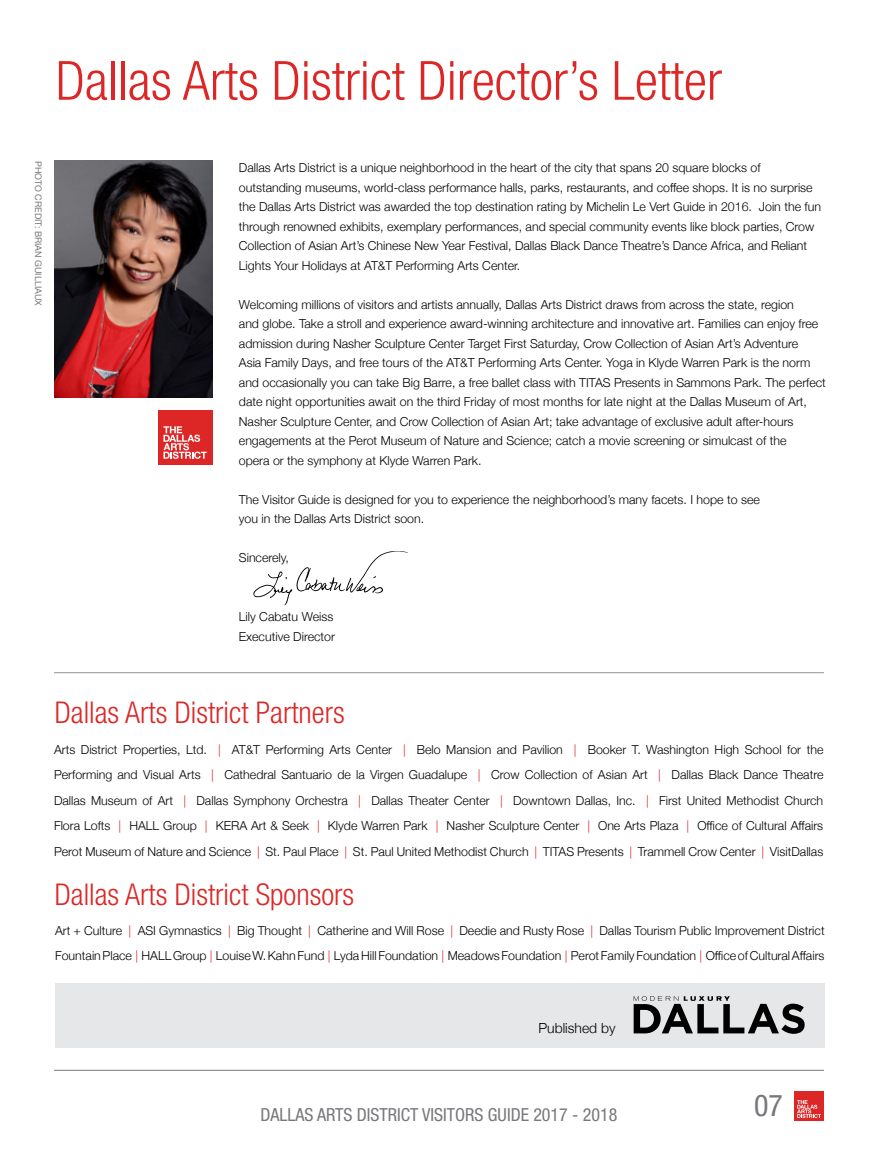
<style>
.page{position:relative;width:878px;height:1175px;background:#fff}
.page>*{position:absolute;margin:0;border:0;box-sizing:border-box;transform-origin:0 0}
.t1{font:300 condensed 54px "Helvetica Neue";color:#dc2726}
.t2{font:300 condensed 30px "Helvetica Neue";color:#dc2726}
.t3{font:condensed 30px "Helvetica Neue";color:#77787b}
.t4{font:condensed 18px "Helvetica Neue";color:#77787b}
.t5{font:300 13.8px "Helvetica Neue";color:#000}
.t6{font:300 12.3px/19.5px "Helvetica Neue";color:#000}
.t7{font:9px "Helvetica Neue";color:#77787b}
.s1{color:#dc2726}
</style>
<div class="page">
<div style="left:794px;top:1091px;width:30px;height:29px;background:#dc2726"></div>
<svg style="left:797px;top:1100px;width:24px;height:18px"></svg>
<hr style="left:54px;top:1069px;width:770px;height:1px;background:#77787b">
<div style="left:55px;top:983px;width:769px;height:64px;background:#e6e7e8"></div>
<svg style="left:633px;top:996px;width:171px;height:37px"></svg>
<img style="left:55px;top:161px;width:157px;height:236px">
<hr style="left:54px;top:672px;width:770px;height:1px;background:#929496">
<svg style="left:253px;top:551px;width:154px;height:54px"></svg>
<div style="left:158px;top:410px;width:54px;height:54px;background:#dc2726"></div>
<svg style="left:163px;top:426px;width:44px;height:33px"></svg>
<h1 class="t1" style="left:56px;top:50px;width:667px">Dallas Arts District Director’s Letter</h1>
<p class="t7" style="left:44px;top:161px;width:147px;rotate:90deg">PHOTO CREDIT: BRIAN GUILLIAUX</p>
<p class="t6" style="left:239px;top:158px;width:583px">Dallas Arts District is a unique neighborhood in the heart of the city that spans 20 square blocks of outstanding museums, world-class performance halls, parks, restaurants, and coffee shops. It is no surprise the Dallas Arts District was awarded the top destination rating by Michelin Le Vert Guide in 2016. Join the fun through renowned exhibits, exemplary performances, and special community events like block parties, Crow Collection of Asian Art’s Chinese New Year Festival, Dallas Black Dance Theatre’s Dance Africa, and Reliant Lights Your Holidays at AT&amp;T Performing Arts Center.</p>
<p class="t6" style="left:239px;top:294px;width:588px">Welcoming millions of visitors and artists annually, Dallas Arts District draws from across the state, region<br>and globe. Take a stroll and experience award-winning architecture and innovative art. Families can enjoy free admission during Nasher Sculpture Center Target First Saturday, Crow Collection of Asian Art’s Adventure<br>Asia Family Days, and free tours of the AT&amp;T Performing Arts Center. Yoga in Klyde Warren Park is the norm and occasionally you can take Big Barre, a free ballet class with TITAS Presents in Sammons Park. The perfect date night opportunities await on the third Friday of most months for late night at the Dallas Museum of Art, Nasher Sculpture Center, and Crow Collection of Asian Art; take advantage of exclusive adult after-hours engagements at the Perot Museum of Nature and Science; catch a movie screening or simulcast of the<br>opera or the symphony at Klyde Warren Park.</p>
<p class="t6" style="left:239px;top:489px;width:522px">The Visitor Guide is designed for you to experience the neighborhood’s many facets. I hope to see you in the Dallas Arts District soon.</p>
<p class="t6" style="left:239px;top:548px;width:51px">Sincerely,</p>
<p class="t6" style="left:239px;top:606px;width:98px">Lily Cabatu Weiss<br>Executive Director</p>
<h2 class="t2" style="left:55px;top:695px;width:291px">Dallas Arts District Partners</h2>
<p class="t6" style="left:54px;top:736px;width:770px;line-height:25.5px;text-align:justify">Arts District Properties, Ltd. <span class="s1">|</span> AT&amp;T Performing Arts Center <span class="s1">|</span> Belo Mansion and Pavilion <span class="s1">|</span> Booker T. Washington High School for the Performing and Visual Arts <span class="s1">|</span> Cathedral Santuario de la Virgen Guadalupe <span class="s1">|</span> Crow Collection of Asian Art <span class="s1">|</span> Dallas Black Dance Theatre Dallas Museum of Art <span class="s1">|</span> Dallas Symphony Orchestra <span class="s1">|</span> Dallas Theater Center <span class="s1">|</span> Downtown Dallas, Inc. <span class="s1">|</span> First United Methodist Church Flora Lofts <span class="s1">|</span> HALL Group <span class="s1">|</span> KERA Art &amp; Seek <span class="s1">|</span> Klyde Warren Park <span class="s1">|</span> Nasher Sculpture Center <span class="s1">|</span> One Arts Plaza <span class="s1">|</span> Office of Cultural Affairs Perot Museum of Nature and Science <span class="s1">|</span> St. Paul Place <span class="s1">|</span> St. Paul United Methodist Church <span class="s1">|</span> TITAS Presents <span class="s1">|</span> Trammell Crow Center <span class="s1">|</span> VisitDallas</p>
<h2 class="t2" style="left:55px;top:876px;width:301px">Dallas Arts District Sponsors</h2>
<p class="t6" style="left:55px;top:917px;width:771px;line-height:25.5px">Art + Culture <span class="s1">|</span> ASI Gymnastics <span class="s1">|</span> Big Thought <span class="s1">|</span> Catherine and Will Rose <span class="s1">|</span> Deedie and Rusty Rose <span class="s1">|</span> Dallas Tourism Public Improvement District<br>Fountain Place <span class="s1">|</span> HALL Group <span class="s1">|</span> Louise W. Kahn Fund <span class="s1">|</span> Lyda Hill Foundation <span class="s1">|</span> Meadows Foundation <span class="s1">|</span> Perot Family Foundation <span class="s1">|</span> Office of Cultural Affairs</p>
<p class="t5" style="left:538px;top:1020px;width:78px">Published by</p>
<h3 class="t4" style="left:260px;top:1104px;width:358px">DALLAS ARTS DISTRICT VISITORS GUIDE 2017 - 2018</h3>
<h2 class="t3" style="left:754px;top:1088px;width:30px">07</h2>
</div>
